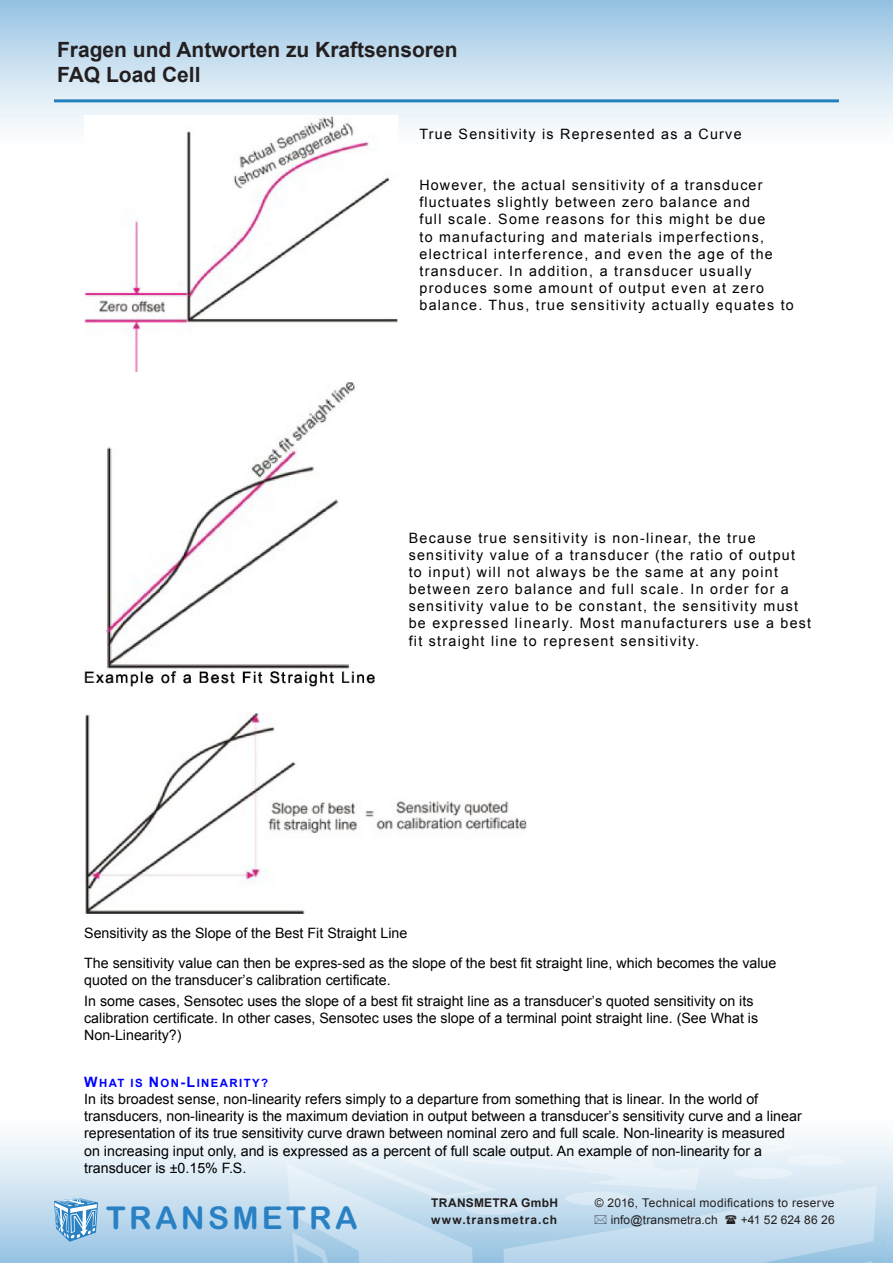
<style>
.page{position:relative;width:893px;height:1263px;background:#fff}
.page>*{position:absolute;margin:0;border:0;box-sizing:border-box;transform-origin:0 0}
.t1{font:31.5px "Arial Rounded MT Bold";letter-spacing:.105em;color:#2981c4}
.t2{font:700 21px "Arial";color:#231f20}
.t3{font:14.25px/17.1px "Arial";color:#000}
.t4{font:14.25px/17.1px "Arial";letter-spacing:.09em;color:#000}
.t5{font:12px "Arial";letter-spacing:.025em;color:#231f20}
.t6{font:700 12px "Arial";letter-spacing:.065em;color:#231f20}
.t7{font:700 12px "Arial";letter-spacing:.02em;color:#231f20}
.t8{font:12px "Arial";letter-spacing:.005em;color:#231f20}
.t9{font:700 11.4px "Arial";letter-spacing:.125em;color:#00f}
.s1{font-size:14.25px}
</style>
<div class="page">
<div style="left:0;top:1093px;width:893px;height:170px;background:linear-gradient(to bottom,#fff,#9dc6e4)"></div>
<img style="left:278px;top:1103px;width:615px;height:160px">
<div style="left:0;top:0;width:893px;height:170px;background:linear-gradient(to bottom,#9bc5e4,#fff)"></div>
<svg style="left:54px;top:1198px;width:44px;height:44px;background:#85b7dd"></svg>
<hr style="left:54px;top:99px;width:785px;height:3px;background:#2380be">
<img style="left:84px;top:116px;width:313px;height:256px">
<img style="left:84px;top:382px;width:291px;height:304px">
<img style="left:85px;top:713px;width:441px;height:200px">
<svg style="left:595px;top:1215px;width:11px;height:9px"></svg>
<svg style="left:725px;top:1215px;width:11px;height:9px"></svg>
<p class="t2" style="left:57px;top:35px;width:402px">Fragen und Antworten zu Kraftsensoren</p>
<p class="t2" style="left:57px;top:60px;width:145px">FAQ Load Cell</p>
<p class="t4" style="left:419px;top:125px;width:324px">True Sensitivity is Represented as a Curve</p>
<p class="t4" style="left:419px;top:177px;width:376px">However, the actual sensitivity of a transducer fluctuates slightly between zero balance and<br>full scale. Some reasons for this might be due<br>to manufacturing and materials imperfections, electrical interference, and even the age of the transducer. In addition, a transducer usually produces some amount of output even at zero balance. Thus, true sensitivity actually equates to</p>
<p class="t4" style="left:409px;top:529px;width:404px">Because true sensitivity is non-linear, the true sensitivity value of a transducer (the ratio of output to input) will not always be the same at any point between zero balance and full scale. In order for a sensitivity value to be constant, the sensitivity must be expressed linearly. Most manufacturers use a best fit straight line to represent sensitivity.</p>
<p class="t3" style="left:84px;top:919px;width:694px;line-height:29.2px">Sensitivity as the Slope of the Best Fit Straight Line<br>The sensitivity value can then be expres-sed as the slope of the best fit straight line, which becomes the value</p>
<p class="t3" style="left:84px;top:969px;width:671px;line-height:21.1px">quoted on the transducer’s calibration certificate.<br>In some cases, Sensotec uses the slope of a best fit straight line as a transducer’s quoted sensitivity on its</p>
<p class="t3" style="left:84px;top:1010px;width:676px">calibration certificate. In other cases, Sensotec uses the slope of a terminal point straight line. (See What is<br>Non-Linearity?)</p>
<p class="t9" style="left:84px;top:1075px;width:186px"><span class="s1">W</span>HAT IS <span class="s1">N</span>ON<span class="s1">-L</span>INEARITY?</p>
<p class="t3" style="left:84px;top:1091px;width:719px">In its broadest sense, non-linearity refers simply to a departure from something that is linear. In the world of transducers, non-linearity is the maximum deviation in output between a transducer’s sensitivity curve and a linear representation of its true sensitivity curve drawn between nominal zero and full scale. Non-linearity is measured on increasing input only, and is expressed as a percent of full scale output. An example of non-linearity for a transducer is ±0.15% F.S.</p>
<p class="t7" style="left:431px;top:1195px;width:128px">TRANSMETRA GmbH</p>
<p class="t5" style="left:595px;top:1195px;width:241px">© 2016, Technical modifications to reserve</p>
<p class="t6" style="left:431px;top:1212px;width:127px">www.transmetra.ch</p>
<p class="t5" style="left:611px;top:1212px;width:109px">info@transmetra.ch</p>
<p class="t8" style="left:741px;top:1212px;width:95px">+41 52 624 86 26</p>
<p class="t1" style="left:106px;top:1199px;width:253px">TRANSMETRA</p>
</div>
